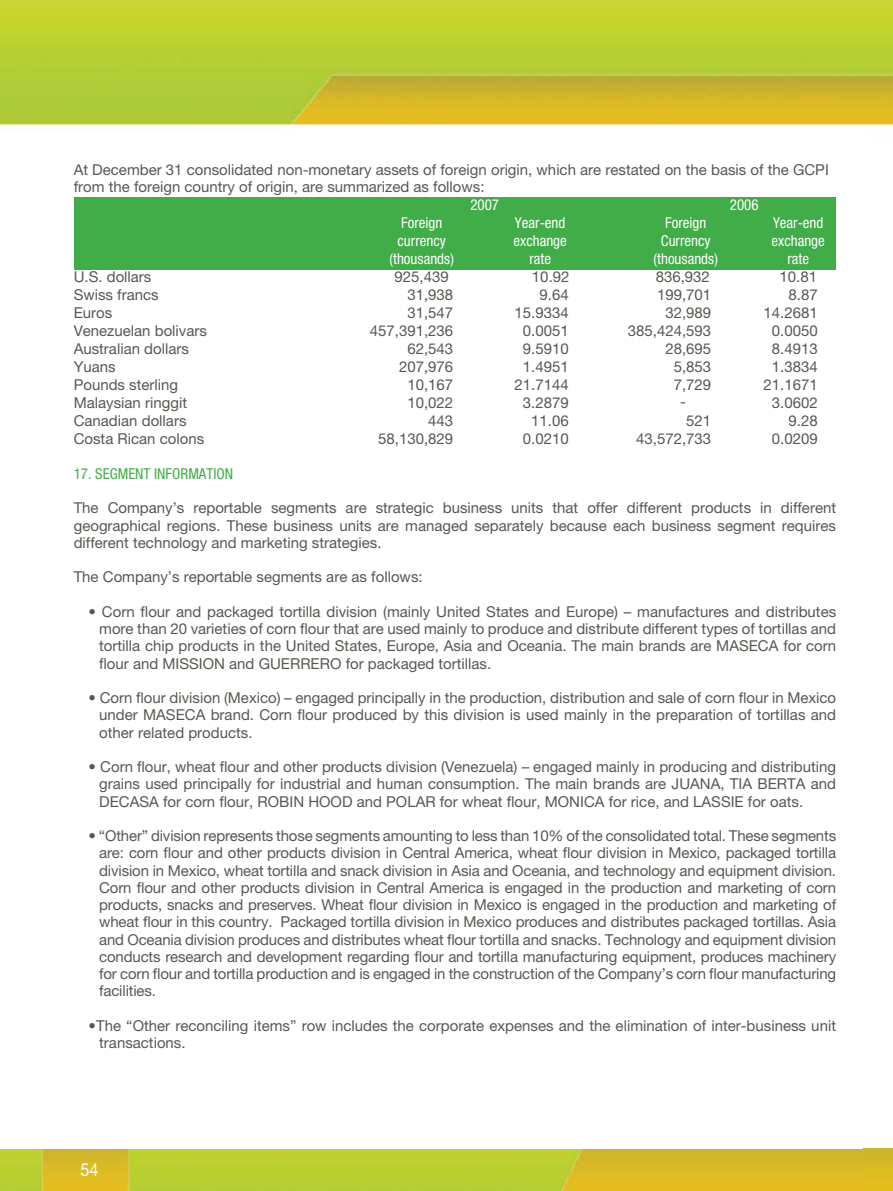
<style>
.page{position:relative;width:893px;height:1191px;background:#fff}
.page>*{position:absolute;margin:0;border:0;box-sizing:border-box;transform-origin:0 0}
.t1{font:18px "Helvetica Neue";color:#fff;scale:.9 1}
.t2{font:15px/17.2px "Helvetica Neue";color:#5a5751;text-align:justify}
.t3{font:condensed 15px "Helvetica Neue";color:#fff}
.t4{font:condensed 15px "Helvetica Neue";color:#41ad49}
</style>
<div class="page">
<img style="left:0;top:0;width:893px;height:126px">
<img style="left:0;top:1149px;width:864px;height:42px">
<img style="left:864px;top:1148px;width:29px;height:43px">
<div style="left:75px;top:197px;width:761px;height:72px;background:#41ad49"></div>
<p class="t2" style="left:74px;top:161px;width:757px">At December 31 consolidated non-monetary assets of foreign origin, which are restated on the basis of the GCPI from the foreign country of origin, are summarized as follows:</p>
<p class="t3" style="left:470px;top:196px;width:30px">2007</p>
<p class="t3" style="left:730px;top:196px;width:30px">2006</p>
<p class="t3" style="left:401px;top:214px;width:43px">Foreign</p>
<p class="t3" style="left:515px;top:214px;width:52px">Year-end</p>
<p class="t3" style="left:665px;top:214px;width:43px">Foreign</p>
<p class="t3" style="left:773px;top:214px;width:52px">Year-end</p>
<p class="t3" style="left:398px;top:232px;width:50px">currency</p>
<p class="t3" style="left:514px;top:232px;width:55px">exchange</p>
<p class="t3" style="left:661px;top:232px;width:51px">Currency</p>
<p class="t3" style="left:772px;top:232px;width:55px">exchange</p>
<p class="t3" style="left:389px;top:250px;width:66px">(thousands)</p>
<p class="t3" style="left:529px;top:250px;width:23px">rate</p>
<p class="t3" style="left:653px;top:250px;width:66px">(thousands)</p>
<p class="t3" style="left:787px;top:250px;width:23px">rate</p>
<p class="t2" style="left:74px;top:268px;width:79px">U.S. dollars</p>
<p class="t2" style="left:395px;top:268px;width:56px">925,439</p>
<p class="t2" style="left:532px;top:268px;width:39px">10.92</p>
<p class="t2" style="left:656px;top:268px;width:56px">836,932</p>
<p class="t2" style="left:779px;top:268px;width:39px">10.81</p>
<p class="t2" style="left:74px;top:286px;width:86px">Swiss francs</p>
<p class="t2" style="left:407px;top:286px;width:47px">31,938</p>
<p class="t2" style="left:540px;top:286px;width:31px">9.64</p>
<p class="t2" style="left:657px;top:286px;width:56px">199,701</p>
<p class="t2" style="left:789px;top:286px;width:31px">8.87</p>
<p class="t2" style="left:74px;top:304px;width:40px">Euros</p>
<p class="t2" style="left:407px;top:304px;width:47px">31,547</p>
<p class="t2" style="left:514px;top:304px;width:56px">15.9334</p>
<p class="t2" style="left:665px;top:304px;width:47px">32,989</p>
<p class="t2" style="left:763px;top:304px;width:56px">14.2681</p>
<p class="t2" style="left:74px;top:322px;width:135px">Venezuelan bolivars</p>
<p class="t2" style="left:370px;top:322px;width:85px">457,391,236</p>
<p class="t2" style="left:523px;top:322px;width:47px">0.0051</p>
<p class="t2" style="left:628px;top:322px;width:85px">385,424,593</p>
<p class="t2" style="left:772px;top:322px;width:47px">0.0050</p>
<p class="t2" style="left:74px;top:340px;width:117px">Australian dollars</p>
<p class="t2" style="left:407px;top:340px;width:47px">62,543</p>
<p class="t2" style="left:523px;top:340px;width:47px">9.5910</p>
<p class="t2" style="left:665px;top:340px;width:47px">28,695</p>
<p class="t2" style="left:772px;top:340px;width:47px">8.4913</p>
<p class="t2" style="left:74px;top:358px;width:43px">Yuans</p>
<p class="t2" style="left:399px;top:358px;width:56px">207,976</p>
<p class="t2" style="left:523px;top:358px;width:47px">1.4951</p>
<p class="t2" style="left:674px;top:358px;width:39px">5,853</p>
<p class="t2" style="left:772px;top:358px;width:47px">1.3834</p>
<p class="t2" style="left:74px;top:376px;width:106px">Pounds sterling</p>
<p class="t2" style="left:407px;top:376px;width:47px">10,167</p>
<p class="t2" style="left:514px;top:376px;width:56px">21.7144</p>
<p class="t2" style="left:674px;top:376px;width:39px">7,729</p>
<p class="t2" style="left:763px;top:376px;width:56px">21.1671</p>
<p class="t2" style="left:74px;top:394px;width:115px">Malaysian ringgit</p>
<p class="t2" style="left:407px;top:394px;width:47px">10,022</p>
<p class="t2" style="left:523px;top:394px;width:47px">3.2879</p>
<p class="t2" style="left:772px;top:394px;width:47px">3.0602</p>
<p class="t2" style="left:74px;top:412px;width:114px">Canadian dollars</p>
<p class="t2" style="left:428px;top:412px;width:27px">443</p>
<p class="t2" style="left:531px;top:412px;width:39px">11.06</p>
<p class="t2" style="left:686px;top:412px;width:27px">521</p>
<p class="t2" style="left:789px;top:412px;width:31px">9.28</p>
<p class="t2" style="left:74px;top:430px;width:132px">Costa Rican colons</p>
<p class="t2" style="left:378px;top:430px;width:77px">58,130,829</p>
<p class="t2" style="left:523px;top:430px;width:47px">0.0210</p>
<p class="t2" style="left:636px;top:430px;width:77px">43,572,733</p>
<p class="t2" style="left:772px;top:430px;width:47px">0.0209</p>
<p class="t4" style="left:74px;top:465px;width:161px">17. SEGMENT INFORMATION</p>
<p class="t2" style="left:74px;top:499px;width:764px">The Company’s reportable segments are strategic business units that offer different products in different geographical regions. These business units are managed separately because each business segment requires different technology and marketing strategies.</p>
<p class="t2" style="left:74px;top:568px;width:350px">The Company’s reportable segments are as follows:</p>
<p class="t2" style="left:99px;top:602px;width:738px;text-indent:-11px">• Corn flour and packaged tortilla division (mainly United States and Europe) – manufactures and distributes more than 20 varieties of corn flour that are used mainly to produce and distribute different types of tortillas and tortilla chip products in the United States, Europe, Asia and Oceania. The main brands are MASECA for corn flour and MISSION and GUERRERO for packaged tortillas.</p>
<p class="t2" style="left:99px;top:689px;width:738px;text-indent:-11px">• Corn flour division (Mexico) – engaged principally in the production, distribution and sale of corn flour in Mexico under MASECA brand. Corn flour produced by this division is used mainly in the preparation of tortillas and other related products.</p>
<p class="t2" style="left:99px;top:758px;width:738px;text-indent:-11px">• Corn flour, wheat flour and other products division (Venezuela) – engaged mainly in producing and distributing grains used principally for industrial and human consumption. The main brands are JUANA, TIA BERTA and DECASA for corn flour, ROBIN HOOD and POLAR for wheat flour, MONICA for rice, and LASSIE for oats.</p>
<p class="t2" style="left:99px;top:827px;width:738px;text-indent:-11px">• “Other” division represents those segments amounting to less than 10% of the consolidated total. These segments are: corn flour and other products division in Central America, wheat flour division in Mexico, packaged tortilla division in Mexico, wheat tortilla and snack division in Asia and Oceania, and technology and equipment division.<br>Corn flour and other products division in Central America is engaged in the production and marketing of corn products, snacks and preserves. Wheat flour division in Mexico is engaged in the production and marketing of wheat flour in this country. Packaged tortilla division in Mexico produces and distributes packaged tortillas. Asia and Oceania division produces and distributes wheat flour tortilla and snacks. Technology and equipment division conducts research and development regarding flour and tortilla manufacturing equipment, produces machinery for corn flour and tortilla production and is engaged in the construction of the Company’s corn flour manufacturing facilities.</p>
<p class="t2" style="left:99px;top:1016px;width:738px;text-indent:-11px">•The “Other reconciling items” row includes the corporate expenses and the elimination of inter-business unit transactions.</p>
<p class="t2" style="left:680px;top:393px;width:7px">-</p>
<p class="t1" style="left:81px;top:1158px;width:22px">54</p>
</div>
